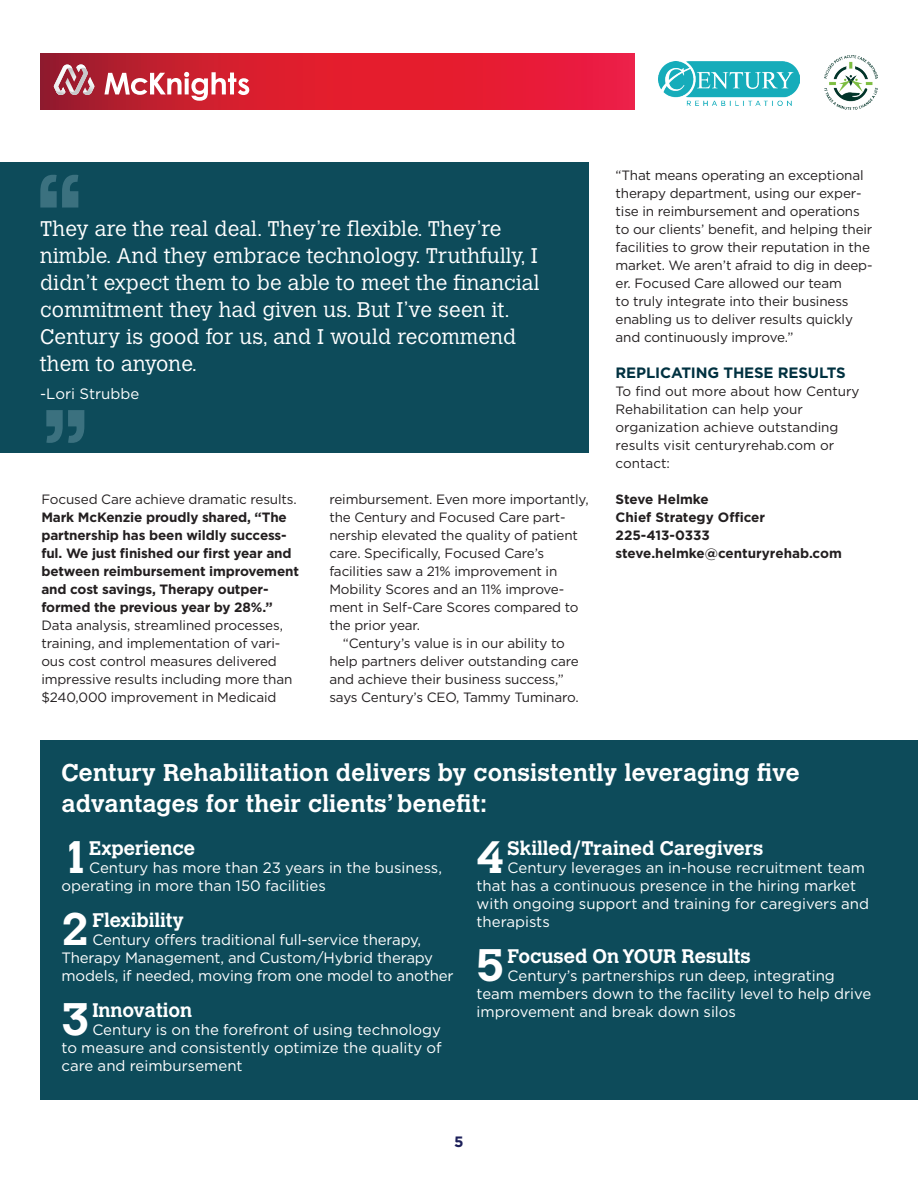
<style>
.page{position:relative;width:918px;height:1188px;background:#fff}
.page>*{position:absolute;margin:0;border:0;box-sizing:border-box;transform-origin:0 0}
.t1{font:200 120px "Manrope";color:#6a98a6}
.t2{font:700 45px "Calvert MT Std";color:#fff}
.t3{font:700 24px/31.5px "Calvert MT Std";letter-spacing:.01em;color:#fff}
.t4{font:300 21px/27px "Calvert MT Std";letter-spacing:.01em;color:#fff}
.t5{font:700 19.5px "Calvert MT Std";color:#fff}
.t6{font:15px/18px "Gotham";color:#fff}
.t7{font:700 15px "Gotham";letter-spacing:-.01em;color:#003140}
.t8{font:700 15px "Gotham";color:#1d205a}
.t9{font:13.5px/18px "Gotham";letter-spacing:-.01em;color:#231f20}
.t10{font:700 13.5px/18px "Gotham";letter-spacing:-.01em;color:#231f20}
</style>
<div class="page">
<svg style="left:41px;top:53px;width:594px;height:56px"></svg>
<svg style="left:104px;top:72px;width:145px;height:29px"></svg>
<svg style="left:54px;top:65px;width:40px;height:30px"></svg>
<img style="left:658px;top:62px;width:141px;height:43px">
<img style="left:824px;top:55px;width:53px;height:54px">
<div style="left:0;top:162px;width:589px;height:290px;background:#0d4b5a"></div>
<div style="left:40px;top:740px;width:878px;height:360px;background:#0d4b5a"></div>
<h1 class="t1" style="left:31px;top:133px;width:59px">“</h1>
<p class="t4" style="left:40px;top:215px;width:501px">They are the real deal. They’re flexible. They’re nimble. And they embrace technology. Truthfully, I didn’t expect them to be able to meet the financial commitment they had given us. But I’ve seen it.<br>Century is good for us, and I would recommend them to anyone.</p>
<p class="t6" style="left:40px;top:385px;width:101px">-Lori Strubbe</p>
<h1 class="t1" style="left:37px;top:369px;width:59px">”</h1>
<p class="t9" style="left:41px;top:490px;width:257px">Focused Care achieve dramatic results.</p>
<p class="t10" style="left:41px;top:508px;width:259px">Mark McKenzie proudly shared, “The partnership has been wildly success&shy;ful. We just finished our first year and between reimbursement improvement and cost savings, Therapy outper&shy;formed the previous year by 28%.”</p>
<p class="t9" style="left:41px;top:616px;width:253px">Data analysis, streamlined processes, training, and implementation of vari&shy;ous cost control measures delivered impressive results including more than $240,000 improvement in Medicaid</p>
<p class="t9" style="left:329px;top:490px;width:261px">reimbursement. Even more importantly,</p>
<p class="t9" style="left:329px;top:508px;width:238px">the Century and Focused Care part-</p>
<p class="t9" style="left:329px;top:526px;width:250px">nership elevated the quality of patient</p>
<p class="t9" style="left:329px;top:544px;width:216px">care. Specifically, Focused Care’s</p>
<p class="t9" style="left:329px;top:562px;width:230px">facilities saw a 21% improvement in</p>
<p class="t9" style="left:329px;top:580px;width:236px">Mobility Scores and an 11% improve-</p>
<p class="t9" style="left:329px;top:598px;width:251px">ment in Self-Care Scores compared to</p>
<p class="t9" style="left:329px;top:616px;width:92px">the prior year.</p>
<p class="t9" style="left:343px;top:634px;width:224px">“Century’s value is in our ability to</p>
<p class="t9" style="left:329px;top:652px;width:251px">help partners deliver outstanding care</p>
<p class="t9" style="left:329px;top:670px;width:236px">and achieve their business success,”</p>
<p class="t9" style="left:329px;top:688px;width:251px">says Century’s CEO, Tammy Tuminaro.</p>
<p class="t9" style="left:616px;top:166px;width:258px">“That means operating an exceptional therapy department, using our exper&shy;tise in reimbursement and operations to our clients’ benefit, and helping their facilities to grow their reputation in the market. We aren’t afraid to dig in deep&shy;er. Focused Care allowed our team<br>to truly integrate into their business enabling us to deliver results quickly and continuously improve.”</p>
<p class="t7" style="left:616px;top:363px;width:232px">REPLICATING THESE RESULTS</p>
<p class="t9" style="left:616px;top:382px;width:246px">To find out more about how Century<br>Rehabilitation can help your organization achieve outstanding results visit centuryrehab.com or contact:</p>
<p class="t10" style="left:616px;top:490px;width:228px">Steve Helmke<br>Chief Strategy Officer<br>225-413-0333 steve.helmke@centuryrehab.com</p>
<h3 class="t3" style="left:62px;top:756px;width:740px">Century Rehabilitation delivers by consistently leveraging five advantages for their clients’ benefit:</h3>
<h2 class="t2" style="left:62px;top:829px;width:29px">1</h2>
<h3 class="t5" style="left:89px;top:836px;width:108px">Experience</h3>
<p class="t6" style="left:62px;top:858px;width:382px;text-indent:28px">Century has more than 23 years in the business, operating in more than 150 facilities</p>
<h2 class="t2" style="left:62px;top:901px;width:29px">2</h2>
<h3 class="t5" style="left:92px;top:908px;width:93px">Flexibility</h3>
<p class="t6" style="left:62px;top:930px;width:394px;text-indent:31px">Century offers traditional full-service therapy,<br>Therapy Management, and Custom/Hybrid therapy models, if needed, moving from one model to another</p>
<h2 class="t2" style="left:62px;top:991px;width:29px">3</h2>
<h3 class="t5" style="left:92px;top:998px;width:101px">Innovation</h3>
<p class="t6" style="left:62px;top:1020px;width:382px;text-align:justify;text-indent:31px">Century is on the forefront of using technology to measure and consistently optimize the quality of care and reimbursement</p>
<h2 class="t2" style="left:477px;top:829px;width:29px">4</h2>
<h3 class="t5" style="left:508px;top:836px;width:257px">Skilled/Trained Caregivers</h3>
<p class="t6" style="left:477px;top:858px;width:394px;text-indent:31px">Century leverages an in-house recruitment team that has a continuous presence in the hiring market with ongoing support and training for caregivers and therapists</p>
<h2 class="t2" style="left:477px;top:937px;width:29px">5</h2>
<h3 class="t5" style="left:508px;top:944px;width:245px">Focused On YOUR Results</h3>
<p class="t6" style="left:477px;top:966px;width:396px;text-indent:31px">Century’s partnerships run deep, integrating team members down to the facility level to help drive improvement and break down silos</p>
<p class="t8" style="left:454px;top:1132px;width:11px">5</p>
</div>
